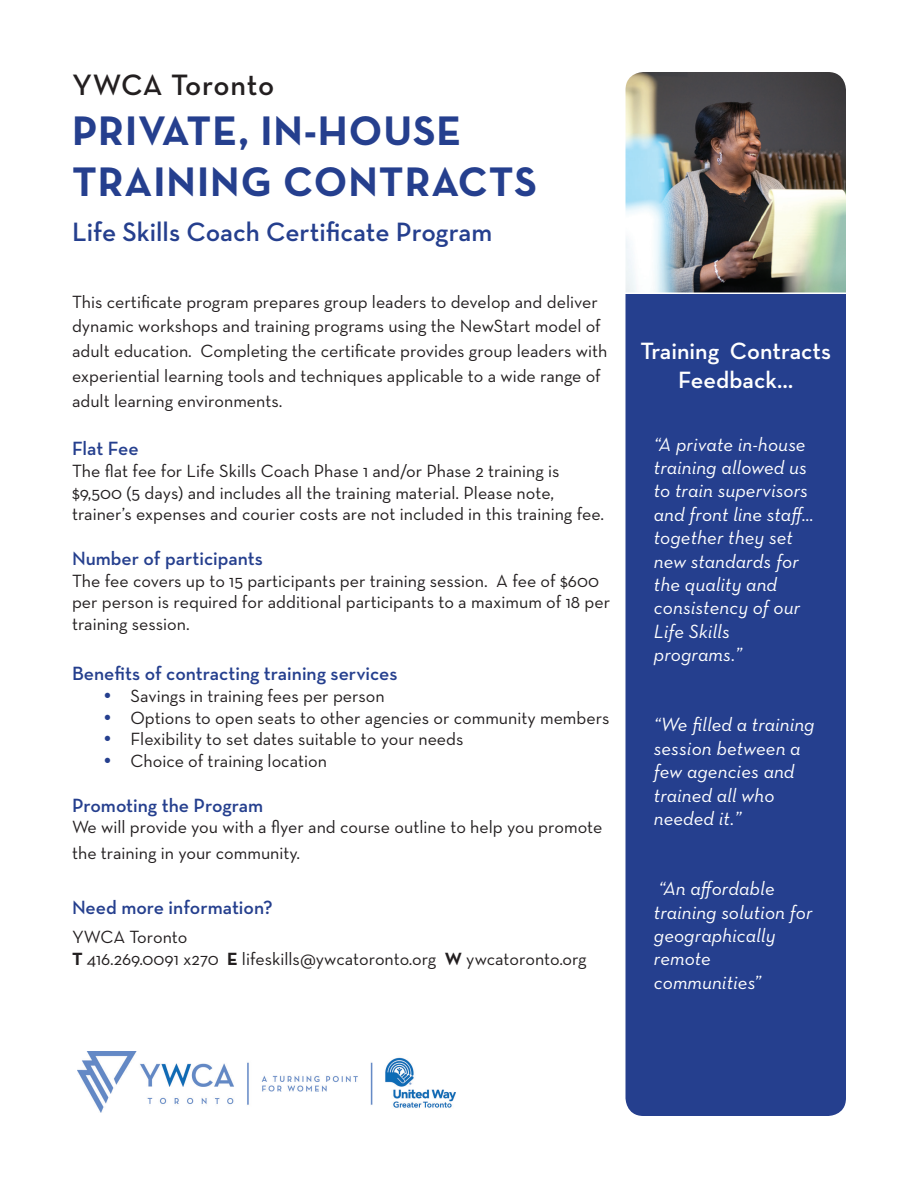
<style>
.page{position:relative;width:918px;height:1188px;background:#fff}
.page>*{position:absolute;margin:0;border:0;box-sizing:border-box;transform-origin:0 0}
.t1{font:42px/50.4px "Neutra Text Bold SC";letter-spacing:.025em;color:#253f8e}
.t2{font:600 30px "Neutra Text";letter-spacing:.02em;color:#231f20}
.t3{font:600 27px "Neutra Text";color:#253f8e}
.t4{font:600 24px/28.8px "Neutra Text";color:#fff;text-align:center}
.t5{font:italic 19.5px/23.4px "Neutra Text";letter-spacing:.005em;color:#fff}
.t6{font:600 19.5px "Neutra Text";color:#253f8e}
.t7{font:18px/24.8px "Neutra Text";color:#231f20}
.s1{color:#253f8e}
.s2{font-weight:700}
</style>
<div class="page">
<img style="left:626px;top:72px;width:220px;height:220px">
<div style="left:626px;top:294px;width:220px;height:822px;background:#253f8e"></div>
<img style="left:78px;top:1051px;width:378px;height:62px">
<p class="t2" style="left:72px;top:66px;width:204px">YWCA Toronto</p>
<p class="t1" style="left:72px;top:105px;width:467px">PRIVATE, IN-HOUSE<br>TRAINING CONTRACTS</p>
<p class="t3" style="left:72px;top:215px;width:422px">Life Skills Coach Certificate Program</p>
<p class="t7" style="left:72px;top:289px;width:537px">This certificate program prepares group leaders to develop and deliver dynamic workshops and training programs using the NewStart model of adult education. Completing the certificate provides group leaders with experiential learning tools and techniques applicable to a wide range of adult learning environments.</p>
<p class="t6" style="left:72px;top:437px;width:68px">Flat Fee</p>
<p class="t7" style="left:72px;top:460px;width:534px;line-height:21.6px">The flat fee for Life Skills Coach Phase 1 and/or Phase 2 training is $9,500 (5 days) and includes all the training material. Please note, trainer’s expenses and courier costs are not included in this training fee.</p>
<p class="t6" style="left:72px;top:547px;width:193px">Number of participants</p>
<p class="t7" style="left:72px;top:570px;width:540px;line-height:21.6px">The fee covers up to 15 participants per training session. A fee of $600 per person is required for additional participants to a maximum of 18 per training session.</p>
<p class="t6" style="left:72px;top:662px;width:327px">Benefits of contracting training services</p>
<p class="t7" style="left:104px;top:683px;width:283px"><span class="s1">•</span> Savings in training fees per person</p>
<p class="t7" style="left:104px;top:705px;width:507px"><span class="s1">•</span> Options to open seats to other agencies or community members</p>
<p class="t7" style="left:104px;top:726px;width:362px"><span class="s1">•</span> Flexibility to set dates suitable to your needs</p>
<p class="t7" style="left:104px;top:748px;width:225px"><span class="s1">•</span> Choice of training location</p>
<p class="t6" style="left:72px;top:793px;width:193px">Promoting the Program</p>
<p class="t7" style="left:72px;top:814px;width:532px;line-height:25.2px">We will provide you with a flyer and course outline to help you promote the training in your community.</p>
<p class="t6" style="left:72px;top:896px;width:202px">Need more information?</p>
<p class="t7" style="left:72px;top:924px;width:117px">YWCA Toronto</p>
<p class="t7" style="left:72px;top:946px;width:516px"><span class="s2">T</span> 416.269.0091 x270 <span class="s2">E</span> lifeskills@ywcatoronto.org <span class="s2">W</span> ywcatoronto.org</p>
<p class="t4" style="left:640px;top:336px;width:192px">Training Contracts<br>Feedback…</p>
<p class="t5" style="left:654px;top:432px;width:162px">“A private in-house training allowed us to train supervisors and front line staff… together they set new standards for the quality and consistency of our<br>Life Skills programs.”</p>
<p class="t5" style="left:654px;top:713px;width:162px">“We filled a training session between a few agencies and trained all who needed it.”</p>
<p class="t5" style="left:654px;top:877px;width:160px">“An affordable training solution for geographically remote communities”</p>
</div>
